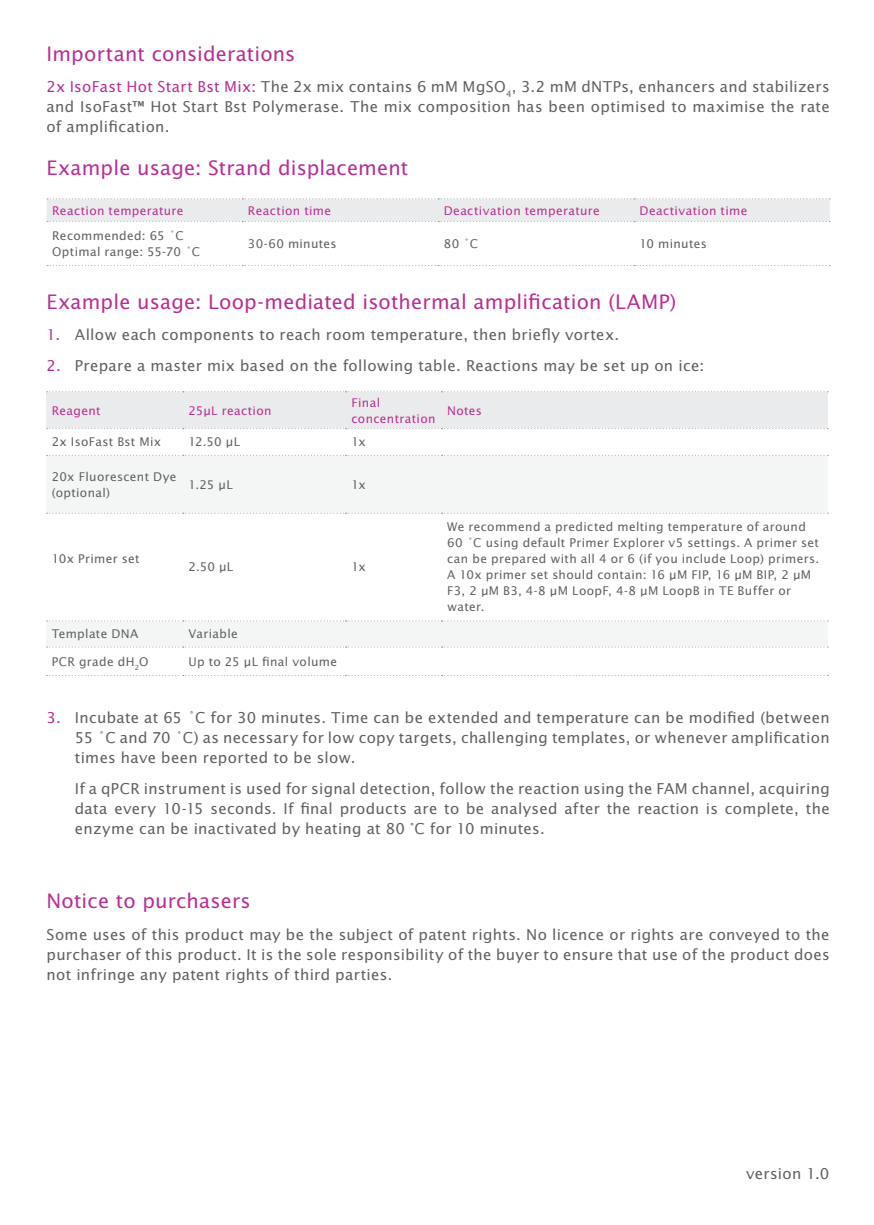
<style>
.page{position:relative;width:874px;height:1225px;background:#fff}
.page>*{position:absolute;margin:0;border:0;box-sizing:border-box;transform-origin:0 0}
.Body_Subheader{font:20px "Lucida Sans Std";letter-spacing:.01em;color:#b92d92}
.body_copy_dark{font:15px/20px "Lucida Sans Std";letter-spacing:.02em;color:#5f5f62;text-align:justify}
.pcr_table_body{font:12px/16px "Lucida Sans Std";letter-spacing:.03em;color:#5f5f62}
.pcr_table_header{font:12px/16px "Lucida Sans Std";letter-spacing:.025em;color:#b92d92}
.s1{color:#b92d92}
</style>
<div class="page">
<svg style="left:46px;top:198px;width:783px;height:24px;background:#e9eaeb"></svg>
<svg style="left:47px;top:265px;width:782px;height:1px"></svg>
<svg style="left:46px;top:455px;width:781px;height:192px"></svg>
<div style="left:46px;top:391px;width:782px;height:38px;background:#eaebec"></div>
<svg style="left:47px;top:455px;width:781px;height:1px"></svg>
<svg style="left:47px;top:513px;width:781px;height:1px"></svg>
<svg style="left:47px;top:620px;width:781px;height:1px"></svg>
<svg style="left:47px;top:646px;width:781px;height:1px"></svg>
<svg style="left:47px;top:675px;width:781px;height:1px"></svg>
<p class="Body_Subheader" style="left:46px;top:42px;width:250px">Important considerations</p>
<p class="body_copy_dark" style="left:46px;top:77px;width:784px"><span class="s1">2x IsoFast Hot Start Bst Mix:</span> The 2x mix contains 6 mM MgSO<sub>4</sub>, 3.2 mM dNTPs, enhancers and stabilizers and IsoFast™ Hot Start Bst Polymerase. The mix composition has been optimised to maximise the rate of amplification.</p>
<p class="Body_Subheader" style="left:46px;top:156px;width:363px">Example usage: Strand displacement</p>
<p class="pcr_table_header" style="left:52px;top:202px;width:133px">Reaction temperature</p>
<p class="pcr_table_header" style="left:248px;top:202px;width:85px">Reaction time</p>
<p class="pcr_table_header" style="left:443px;top:202px;width:157px">Deactivation temperature</p>
<p class="pcr_table_header" style="left:639px;top:202px;width:109px">Deactivation time</p>
<p class="pcr_table_body" style="left:52px;top:228px;width:133px">Recommended: 65 ˚C</p>
<p class="pcr_table_body" style="left:52px;top:244px;width:149px">Optimal range: 55-70 ˚C</p>
<p class="pcr_table_body" style="left:248px;top:236px;width:90px">30-60 minutes</p>
<p class="pcr_table_body" style="left:443px;top:236px;width:36px">80 ˚C</p>
<p class="pcr_table_body" style="left:639px;top:236px;width:69px">10 minutes</p>
<p class="Body_Subheader" style="left:46px;top:290px;width:631px">Example usage: Loop-mediated isothermal amplification (LAMP)</p>
<p class="body_copy_dark" style="left:46px;top:325px;width:574px"><span class="s1">1.</span> Allow each components to reach room temperature, then briefly vortex.</p>
<p class="body_copy_dark" style="left:46px;top:356px;width:658px"><span class="s1">2.</span> Prepare a master mix based on the following table. Reactions may be set up on ice:</p>
<p class="pcr_table_header" style="left:52px;top:402px;width:50px">Reagent</p>
<p class="pcr_table_header" style="left:188px;top:402px;width:85px">25µL reaction</p>
<p class="pcr_table_header" style="left:351px;top:394px;width:86px">Final concentration</p>
<p class="pcr_table_header" style="left:447px;top:402px;width:36px">Notes</p>
<p class="pcr_table_body" style="left:52px;top:434px;width:111px">2x IsoFast Bst Mix</p>
<p class="pcr_table_body" style="left:188px;top:434px;width:53px">12.50 µL</p>
<p class="pcr_table_body" style="left:351px;top:434px;width:16px">1x</p>
<p class="pcr_table_body" style="left:52px;top:468px;width:126px">20x Fluorescent Dye</p>
<p class="pcr_table_body" style="left:52px;top:484px;width:60px">(optional)</p>
<p class="pcr_table_body" style="left:188px;top:476px;width:46px">1.25 µL</p>
<p class="pcr_table_body" style="left:351px;top:476px;width:16px">1x</p>
<p class="pcr_table_body" style="left:52px;top:551px;width:89px">10x Primer set</p>
<p class="pcr_table_body" style="left:188px;top:559px;width:46px">2.50 µL</p>
<p class="pcr_table_body" style="left:351px;top:559px;width:16px">1x</p>
<p class="pcr_table_body" style="left:52px;top:626px;width:88px">Template DNA</p>
<p class="pcr_table_body" style="left:188px;top:626px;width:51px">Variable</p>
<p class="pcr_table_body" style="left:52px;top:653px;width:98px">PCR grade dH<sub>2</sub>O</p>
<p class="pcr_table_body" style="left:188px;top:653px;width:150px">Up to 25 µL final volume</p>
<p class="pcr_table_body" style="left:447px;top:519px;width:373px">We recommend a predicted melting temperature of around 60 ˚C using default Primer Explorer v5 settings. A primer set can be prepared with all 4 or 6 (if you include Loop) primers.<br>A 10x primer set should contain: 16 µM FIP, 16 µM BIP, 2 µM F3, 2 µM B3, 4-8 µM LoopF, 4-8 µM LoopB in TE Buffer or water.</p>
<p class="body_copy_dark" style="left:75px;top:707px;width:756px;text-indent:-28px"><span class="s1">3.</span> Incubate at 65 ˚C for 30 minutes. Time can be extended and temperature can be modified (between 55 ˚C and 70 ˚C) as necessary for low copy targets, challenging templates, or whenever amplification times have been reported to be slow.</p>
<p class="body_copy_dark" style="left:75px;top:779px;width:756px">If a qPCR instrument is used for signal detection, follow the reaction using the FAM channel, acquiring data every 10-15 seconds. If final products are to be analysed after the reaction is complete, the enzyme can be inactivated by heating at 80 °C for 10 minutes.</p>
<p class="Body_Subheader" style="left:46px;top:889px;width:206px">Notice to purchasers</p>
<p class="body_copy_dark" style="left:46px;top:924px;width:784px">Some uses of this product may be the subject of patent rights. No licence or rights are conveyed to the purchaser of this product. It is the sole responsibility of the buyer to ensure that use of the product does not infringe any patent rights of third parties.</p>
<p class="body_copy_dark" style="left:745px;top:1164px;width:85px">version 1.0</p>
</div>
